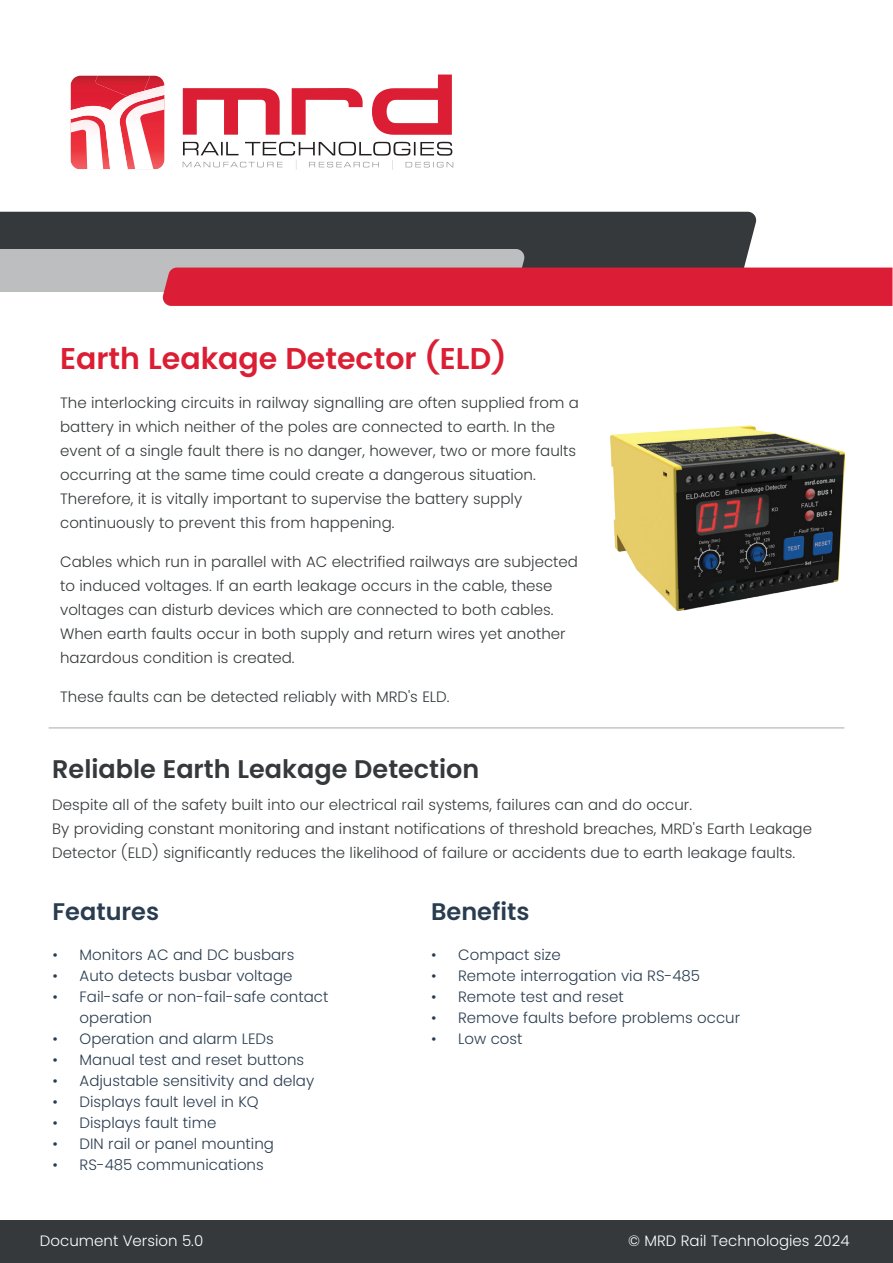
<style>
.page{position:relative;width:893px;height:1263px;background:#fff}
.page>*{position:absolute;margin:0;border:0;box-sizing:border-box;transform-origin:0 0}
.t1{font:600 30px "Poppins";color:#db1e33}
.t2{font:600 25.5px "Poppins";color:#35393b}
.t3{font:600 24px "Poppins";color:#2a3d50}
.t4{font:300 15px/24px "Poppins";color:#35393b}
.t5{font:300 15px/21px "Poppins";color:#2a3d50}
.t6{font:300 15px "Poppins";color:#fff}
</style>
<div class="page">
<div style="left:0;top:1220px;width:892px;height:43px;background:#35393b"></div>
<div style="left:0;top:212px;width:757px;height:37px;background:#35393b"></div>
<svg style="left:0;top:249px;width:892px;height:57px;background:#c8616f"></svg>
<hr style="left:49px;top:728px;width:795px;height:1px;background:#a8a9ad">
<svg style="left:183px;top:88px;width:97px;height:47px"></svg>
<svg style="left:292px;top:88px;width:71px;height:47px"></svg>
<svg style="left:372px;top:75px;width:80px;height:60px"></svg>
<svg style="left:183px;top:142px;width:270px;height:28px"></svg>
<svg style="left:71px;top:76px;width:94px;height:93px"></svg>
<img style="left:96px;top:76px;width:54px;height:20px">
<img style="left:128px;top:91px;width:16px;height:9px">
<img style="left:610px;top:425px;width:234px;height:185px">
<h1 class="t1" style="left:60px;top:341px;width:448px">Earth Leakage Detector (ELD)</h1>
<p class="t4" style="left:60px;top:391px;width:520px">The interlocking circuits in railway signalling are often supplied from a battery in which neither of the poles are connected to earth. In the event of a single fault there is no danger, however, two or more faults occurring at the same time could create a dangerous situation.<br>Therefore, it is vitally important to supervise the battery supply continuously to prevent this from happening.</p>
<p class="t4" style="left:60px;top:550px;width:519px">Cables which run in parallel with AC electrified railways are subjected to induced voltages. If an earth leakage occurs in the cable, these voltages can disturb devices which are connected to both cables.<br>When earth faults occur in both supply and return wires yet another hazardous condition is created.</p>
<p class="t4" style="left:60px;top:685px;width:391px">These faults can be detected reliably with MRD's ELD.</p>
<h2 class="t2" style="left:52px;top:755px;width:429px">Reliable Earth Leakage Detection</h2>
<p class="t4" style="left:52px;top:793px;width:761px">Despite all of the safety built into our electrical rail systems, failures can and do occur.<br>By providing constant monitoring and instant notifications of threshold breaches, MRD's Earth Leakage<br>Detector (ELD) significantly reduces the likelihood of failure or accidents due to earth leakage faults.</p>
<h3 class="t3" style="left:53px;top:898px;width:108px">Features</h3>
<p class="t5" style="left:53px;top:944px;width:243px">• Monitors AC and DC busbars</p>
<p class="t5" style="left:53px;top:965px;width:241px">• Auto detects busbar voltage</p>
<p class="t5" style="left:80px;top:986px;width:250px;text-indent:-27px">• Fail-safe or non-fail-safe contact operation</p>
<p class="t5" style="left:53px;top:1028px;width:223px">• Operation and alarm LEDs</p>
<p class="t5" style="left:53px;top:1049px;width:253px">• Manual test and reset buttons</p>
<p class="t5" style="left:53px;top:1070px;width:263px">• Adjustable sensitivity and delay</p>
<p class="t5" style="left:53px;top:1091px;width:208px">• Displays fault level in KQ</p>
<p class="t5" style="left:53px;top:1112px;width:165px">• Displays fault time</p>
<p class="t5" style="left:53px;top:1133px;width:223px">• DIN rail or panel mounting</p>
<p class="t5" style="left:53px;top:1154px;width:213px">• RS-485 communications</p>
<h3 class="t3" style="left:431px;top:898px;width:100px">Benefits</h3>
<p class="t5" style="left:431px;top:944px;width:131px">• Compact size</p>
<p class="t5" style="left:431px;top:965px;width:271px">• Remote interrogation via RS-485</p>
<p class="t5" style="left:431px;top:986px;width:194px">• Remote test and reset</p>
<p class="t5" style="left:431px;top:1007px;width:310px">• Remove faults before problems occur</p>
<p class="t5" style="left:431px;top:1028px;width:93px">• Low cost</p>
<p class="t6" style="left:40px;top:1232px;width:165px">Document Version 5.0</p>
<p class="t6" style="left:628px;top:1232px;width:223px">© MRD Rail Technologies 2024</p>
</div>
